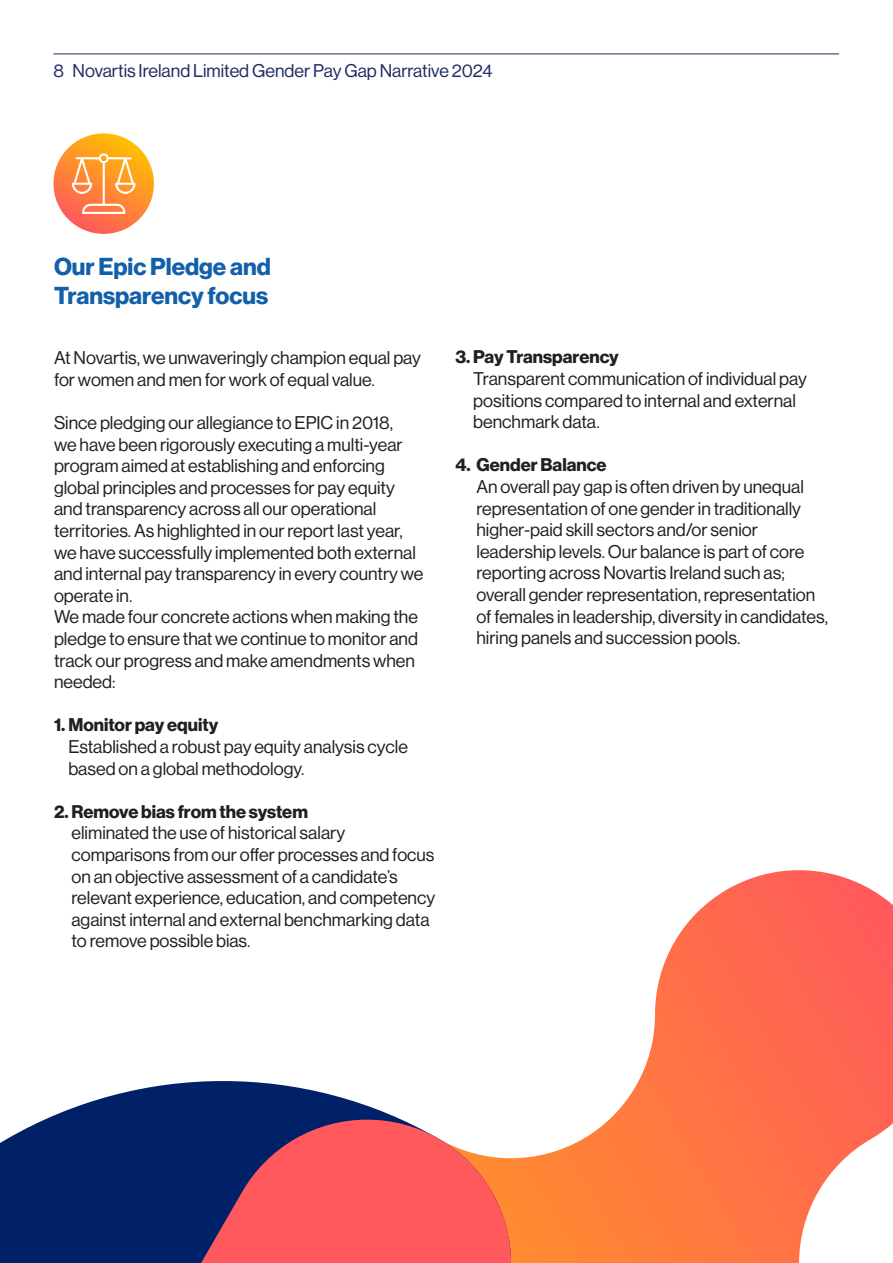
<style>
.page{position:relative;width:893px;height:1263px;background:#fff}
.page>*{position:absolute;margin:0;border:0;box-sizing:border-box;transform-origin:0 0}
.t1{font:700 24px/28.8px "Volta Modern Display 75";color:#1360aa}
.t2{font:18px/21.6px "Volta Modern Display 55 Roman";color:#231f20}
.t3{font:18px "Volta Modern Display 55 Roman";color:#202b64}
.s1{font-family:"Volta Modern Display 75";font-weight:700}
</style>
<div class="page">
<svg style="left:53px;top:133px;width:101px;height:101px;background:#ff8d35"></svg>
<hr style="left:103px;top:163px;width:2px;height:42px;background:#fff">
<div style="left:99px;top:153px;width:10px;height:10px;border:2px solid #fff;border-radius:50%"></div>
<hr style="left:77px;top:157px;width:23px;height:2px;background:#fff">
<hr style="left:108px;top:157px;width:23px;height:2px;background:#fff">
<svg style="left:114px;top:151px;width:23px;height:44px"></svg>
<svg style="left:71px;top:151px;width:22px;height:44px"></svg>
<svg style="left:81px;top:203px;width:45px;height:12px"></svg>
<svg style="left:511px;top:870px;width:382px;height:393px"></svg>
<svg style="left:0;top:1081px;width:386px;height:182px;fill:#002068"></svg>
<svg style="left:79px;top:1113px;width:432px;height:150px;background:#914868"></svg>
<hr style="left:53px;top:54px;width:786px;height:1px;background:#202b64">
<p class="t3" style="left:53px;top:61px;width:441px">8 Novartis Ireland Limited Gender Pay Gap Narrative 2024</p>
<p class="t1" style="left:54px;top:253px;width:218px">Our Epic Pledge and<br>Transparency focus</p>
<p class="t2" style="left:54px;top:347px;width:369px">At Novartis, we unwaveringly champion equal pay for women and men for work of equal value.</p>
<p class="t2" style="left:54px;top:412px;width:371px">Since pledging our allegiance to EPIC in 2018,<br>we have been rigorously executing a multi-year program aimed at establishing and enforcing global principles and processes for pay equity and transparency across all our operational territories. As highlighted in our report last year, we have successfully implemented both external and internal pay transparency in every country we operate in.</p>
<p class="t2" style="left:54px;top:606px;width:365px">We made four concrete actions when making the pledge to ensure that we continue to monitor and track our progress and make amendments when needed:</p>
<p class="t2" style="left:68px;top:714px;width:341px;text-indent:-14px"><span class="s1">1. Monitor pay equity<br></span>Established a robust pay equity analysis cycle based on a global methodology.</p>
<p class="t2" style="left:71px;top:801px;width:365px;text-indent:-17px"><span class="s1">2. Remove bias from the system<br></span>eliminated the use of historical salary comparisons from our offer processes and focus on an objective assessment of a candidate’s relevant experience, education, and competency against internal and external benchmarking data to remove possible bias.</p>
<p class="t2" style="left:473px;top:346px;width:335px;text-indent:-18px"><span class="s1">3. Pay Transparency<br></span>Transparent communication of individual pay positions compared to internal and external benchmark data.</p>
<p class="t2" style="left:476px;top:454px;width:353px;text-indent:-21px"><span class="s1">4. Gender Balance<br></span>An overall pay gap is often driven by unequal representation of one gender in traditionally higher-paid skill sectors and/or senior leadership levels. Our balance is part of core reporting across Novartis Ireland such as; overall gender representation, representation of females in leadership, diversity in candidates, hiring panels and succession pools.</p>
</div>
